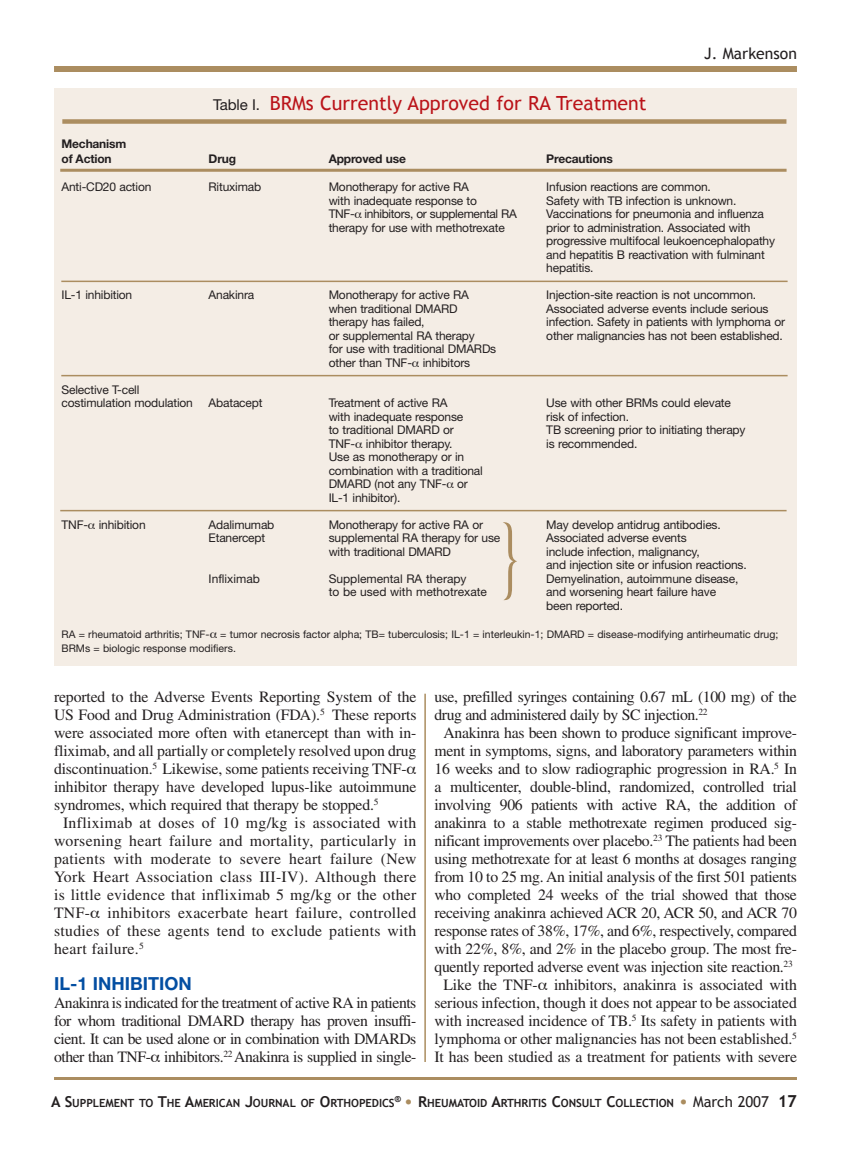
<style>
.page{position:relative;width:851px;height:1161px;background:#fff}
.page>*{position:absolute;margin:0;border:0;box-sizing:border-box;transform-origin:0 0}
.t1{font:300 84px "Helvetica";color:#ab8d60;scale:.72 1}
.t2{font:19.5px "Trebuchet MS";color:#ba1319}
.t3{font:700 18px "Helvetica Neue";color:#034ea2}
.t4{font:15.75px/18px "Times";letter-spacing:-.01em;color:#231f20;text-align:justify}
.t5{font:15.75px "Times";letter-spacing:.02em;color:#231f20}
.t6{font:15.75px "Times";letter-spacing:-.03em;color:#231f20}
.t7{font:15.75px "Trebuchet MS";color:#231f20}
.t8{font:12px/13.5px "Helvetica Neue";letter-spacing:-.015em;color:#231f20}
.t9{font:700 12px/15px "Helvetica Neue";letter-spacing:-.015em;color:#231f20}
.t10{font:700 11.25px "Trebuchet MS";letter-spacing:-.005em;color:#231f20}
.t11{font:10.5px/13.5px "Helvetica Neue";color:#231f20}
.s1{font-family:"Helvetica Neue";font-size:15px;color:#231f20}
.s2{font-size:15px}
.s3{font-weight:400;font-size:18px;color:#ab8d60}
.s4{font-weight:400;font-size:15px}
.s5{font-size:16.5px}
</style>
<div class="page">
<div style="left:54px;top:88px;width:742px;height:578px;background:#f4ede5"></div>
<div style="left:54px;top:66px;width:742px;height:6px;background:#ab8d60"></div>
<div style="left:62px;top:119px;width:724px;height:5px;background:#ab8d60"></div>
<hr style="left:54px;top:1077px;width:742px;height:3px;background:#ab8d60">
<hr style="left:60px;top:169px;width:726px;height:3px;background:#ab8d60">
<hr style="left:424px;top:694px;width:2px;height:368px;background:#ab8d60">
<hr style="left:61px;top:281px;width:726px;height:1px;background:#ab8d60">
<hr style="left:61px;top:375px;width:726px;height:1px;background:#ab8d60">
<hr style="left:60px;top:510px;width:726px;height:1px;background:#ab8d60">
<p class="t9" style="left:61px;top:136px;width:66px">Mechanism of Action</p>
<p class="t2" style="left:213px;top:92px;width:435px"><span class="s1">Table I.</span> BRMs Currently Approved for RA Treatment</p>
<p class="t9" style="left:208px;top:151px;width:29px">Drug</p>
<p class="t9" style="left:328px;top:151px;width:79px">Approved use</p>
<p class="t9" style="left:546px;top:151px;width:68px">Precautions</p>
<p class="t7" style="left:704px;top:44px;width:94px">J. Markenson</p>
<p class="t8" style="left:61px;top:180px;width:91px">Anti-CD20 action</p>
<p class="t8" style="left:208px;top:180px;width:54px">Rituximab</p>
<p class="t8" style="left:328px;top:180px;width:142px">Monotherapy for active RA</p>
<p class="t8" style="left:546px;top:180px;width:166px">Infusion reactions are common.</p>
<p class="t8" style="left:328px;top:194px;width:150px">with inadequate response to</p>
<p class="t8" style="left:546px;top:194px;width:192px">Safety with TB infection is unknown.</p>
<p class="t8" style="left:328px;top:207px;width:189px">TNF- inhibitors, or supplemental RA</p>
<p class="t8" style="left:546px;top:207px;width:219px">Vaccinations for pneumonia and influenza</p>
<p class="t8" style="left:328px;top:221px;width:178px">therapy for use with methotrexate</p>
<p class="t8" style="left:546px;top:221px;width:230px">prior to administration. Associated with progressive multifocal leukoencephalopathy and hepatitis B reactivation with fulminant hepatitis.</p>
<p class="t8" style="left:62px;top:288px;width:72px">IL-1 inhibition</p>
<p class="t8" style="left:208px;top:288px;width:47px">Anakinra</p>
<p class="t8" style="left:328px;top:288px;width:142px">Monotherapy for active RA</p>
<p class="t8" style="left:546px;top:288px;width:211px">Injection-site reaction is not uncommon.</p>
<p class="t8" style="left:328px;top:302px;width:130px">when traditional DMARD</p>
<p class="t8" style="left:546px;top:302px;width:224px">Associated adverse events include serious</p>
<p class="t8" style="left:328px;top:315px;width:97px">therapy has failed,</p>
<p class="t8" style="left:546px;top:315px;width:240px">infection. Safety in patients with lymphoma or</p>
<p class="t8" style="left:328px;top:329px;width:148px">or supplemental RA therapy</p>
<p class="t8" style="left:546px;top:329px;width:238px">other malignancies has not been established.</p>
<p class="t8" style="left:328px;top:342px;width:169px">for use with traditional DMARDs other than TNF- inhibitors</p>
<p class="t8" style="left:62px;top:383px;width:133px">Selective T-cell costimulation modulation</p>
<p class="t8" style="left:208px;top:396px;width:55px">Abatacept</p>
<p class="t8" style="left:328px;top:396px;width:120px">Treatment of active RA</p>
<p class="t8" style="left:546px;top:396px;width:186px">Use with other BRMs could elevate</p>
<p class="t8" style="left:328px;top:410px;width:136px">with inadequate response</p>
<p class="t8" style="left:546px;top:410px;width:84px">risk of infection.</p>
<p class="t8" style="left:328px;top:423px;width:127px">to traditional DMARD or</p>
<p class="t8" style="left:546px;top:423px;width:201px">TB screening prior to initiating therapy</p>
<p class="t8" style="left:328px;top:437px;width:125px">TNF- inhibitor therapy.</p>
<p class="t8" style="left:546px;top:437px;width:92px">is recommended.</p>
<p class="t8" style="left:328px;top:450px;width:156px">Use as monotherapy or in combination with a traditional<br>DMARD (not any TNF- or<br>IL-1 inhibitor).</p>
<p class="t8" style="left:62px;top:518px;width:86px">TNF- inhibition</p>
<p class="t8" style="left:208px;top:518px;width:67px">Adalimumab</p>
<p class="t8" style="left:328px;top:518px;width:156px">Monotherapy for active RA or</p>
<p class="t8" style="left:546px;top:518px;width:176px">May develop antidrug antibodies.</p>
<p class="t8" style="left:208px;top:531px;width:58px">Etanercept</p>
<p class="t8" style="left:328px;top:531px;width:173px">supplemental RA therapy for use</p>
<p class="t8" style="left:546px;top:531px;width:142px">Associated adverse events</p>
<p class="t8" style="left:328px;top:545px;width:124px">with traditional DMARD</p>
<p class="t8" style="left:546px;top:545px;width:202px">include infection, malignancy,<br>and injection site or infusion reactions.</p>
<p class="t8" style="left:208px;top:572px;width:53px">Infliximab</p>
<p class="t8" style="left:328px;top:572px;width:139px">Supplemental RA therapy</p>
<p class="t8" style="left:546px;top:572px;width:193px">Demyelination, autoimmune disease,</p>
<p class="t8" style="left:328px;top:585px;width:160px">to be used with methotrexate</p>
<p class="t8" style="left:546px;top:585px;width:171px">and worsening heart failure have been reported.</p>
<p class="t11" style="left:62px;top:628px;width:718px">RA = rheumatoid arthritis; TNF- = tumor necrosis factor alpha; TB= tuberculosis; IL-1 = interleukin-1; DMARD = disease-modifying antirheumatic drug;<br>BRMs = biologic response modifiers.</p>
<h1 class="t1" style="left:500px;top:502px;width:29px">}</h1>
<p class="t4" style="left:54px;top:688px;width:364px">reported to the Adverse Events Reporting System of the</p>
<p class="t4" style="left:54px;top:706px;width:364px">US Food and Drug Administration (FDA).<sup>5</sup> These reports</p>
<p class="t4" style="left:54px;top:724px;width:364px">were associated more often with etanercept than with in-</p>
<p class="t4" style="left:54px;top:742px;width:364px">fliximab, and all partially or completely resolved upon drug</p>
<p class="t4" style="left:54px;top:760px;width:354px">discontinuation.<sup>5</sup> Likewise, some patients receiving TNF-</p>
<p class="t4" style="left:54px;top:778px;width:364px">inhibitor therapy have developed lupus-like autoimmune</p>
<p class="t4" style="left:54px;top:796px;width:326px">syndromes, which required that therapy be stopped.<sup>5</sup></p>
<p class="t5" style="left:63px;top:814px;width:355px">Infliximab at doses of 10 mg/kg is associated with</p>
<p class="t5" style="left:54px;top:832px;width:364px">worsening heart failure and mortality, particularly in</p>
<p class="t5" style="left:54px;top:850px;width:364px">patients with moderate to severe heart failure (New</p>
<p class="t5" style="left:54px;top:868px;width:364px">York Heart Association class III-IV). Although there</p>
<p class="t5" style="left:54px;top:886px;width:364px">is little evidence that infliximab 5 mg/kg or the other</p>
<p class="t5" style="left:54px;top:904px;width:364px">TNF- inhibitors exacerbate heart failure, controlled</p>
<p class="t5" style="left:54px;top:922px;width:364px">studies of these agents tend to exclude patients with</p>
<p class="t5" style="left:54px;top:940px;width:91px">heart failure.<sup>5</sup></p>
<p class="t3" style="left:54px;top:972px;width:139px">IL-1 INHIBITION</p>
<p class="t4" style="left:54px;top:994px;width:364px">Anakinra is indicated for the treatment of active RA in patients for whom traditional DMARD therapy has proven insuffi&shy;cient. It can be used alone or in combination with DMARDs other than TNF- inhibitors.<sup>22</sup> Anakinra is supplied in single-</p>
<p class="t6" style="left:434px;top:688px;width:364px">use, prefilled syringes containing 0.67 mL (100 mg) of the</p>
<p class="t6" style="left:434px;top:706px;width:274px">drug and administered daily by SC injection.<sup>22</sup></p>
<p class="t4" style="left:443px;top:724px;width:355px">Anakinra has been shown to produce significant improve-</p>
<p class="t4" style="left:434px;top:742px;width:364px">ment in symptoms, signs, and laboratory parameters within</p>
<p class="t4" style="left:434px;top:760px;width:364px">16 weeks and to slow radiographic progression in RA.<sup>5</sup> In</p>
<p class="t4" style="left:434px;top:778px;width:364px">a multicenter, double-blind, randomized, controlled trial</p>
<p class="t4" style="left:434px;top:796px;width:364px">involving 906 patients with active RA, the addition of</p>
<p class="t4" style="left:434px;top:814px;width:364px">anakinra to a stable methotrexate regimen produced sig-</p>
<p class="t4" style="left:434px;top:832px;width:364px">nificant improvements over placebo.<sup>23</sup> The patients had been</p>
<p class="t4" style="left:434px;top:850px;width:364px">using methotrexate for at least 6 months at dosages ranging</p>
<p class="t4" style="left:434px;top:868px;width:364px">from 10 to 25 mg. An initial analysis of the first 501 patients</p>
<p class="t4" style="left:434px;top:886px;width:364px">who completed 24 weeks of the trial showed that those</p>
<p class="t4" style="left:434px;top:904px;width:364px">receiving anakinra achieved ACR 20, ACR 50, and ACR 70</p>
<p class="t4" style="left:434px;top:922px;width:364px">response rates of 38%, 17%, and 6%, respectively, compared</p>
<p class="t4" style="left:434px;top:940px;width:364px">with 22%, 8%, and 2% in the placebo group. The most fre-</p>
<p class="t4" style="left:434px;top:958px;width:360px">quently reported adverse event was injection site reaction.<sup>23</sup></p>
<p class="t4" style="left:443px;top:976px;width:355px">Like the TNF- inhibitors, anakinra is associated with</p>
<p class="t4" style="left:434px;top:994px;width:364px">serious infection, though it does not appear to be associated</p>
<p class="t4" style="left:434px;top:1012px;width:364px">with increased incidence of TB.<sup>5</sup> Its safety in patients with</p>
<p class="t4" style="left:434px;top:1030px;width:364px">lymphoma or other malignancies has not been established.<sup>5</sup></p>
<p class="t4" style="left:434px;top:1048px;width:364px">It has been studied as a treatment for patients with severe</p>
<p class="t10" style="left:51px;top:1096px;width:747px"><span class="s2">A S</span>UPPLEMENT TO <span class="s2">T</span>HE <span class="s2">A</span>MERICAN <span class="s2">J</span>OURNAL OF <span class="s2">O</span>RTHOPEDICS<sup>®</sup> <span class="s3">•</span> <span class="s2">R</span>HEUMATOID <span class="s2">A</span>RTHRITIS <span class="s2">C</span>ONSULT <span class="s2">C</span>OLLECTION <span class="s3">•</span> <span class="s4">March 2007</span> <span class="s5">17</span></p>
</div>
